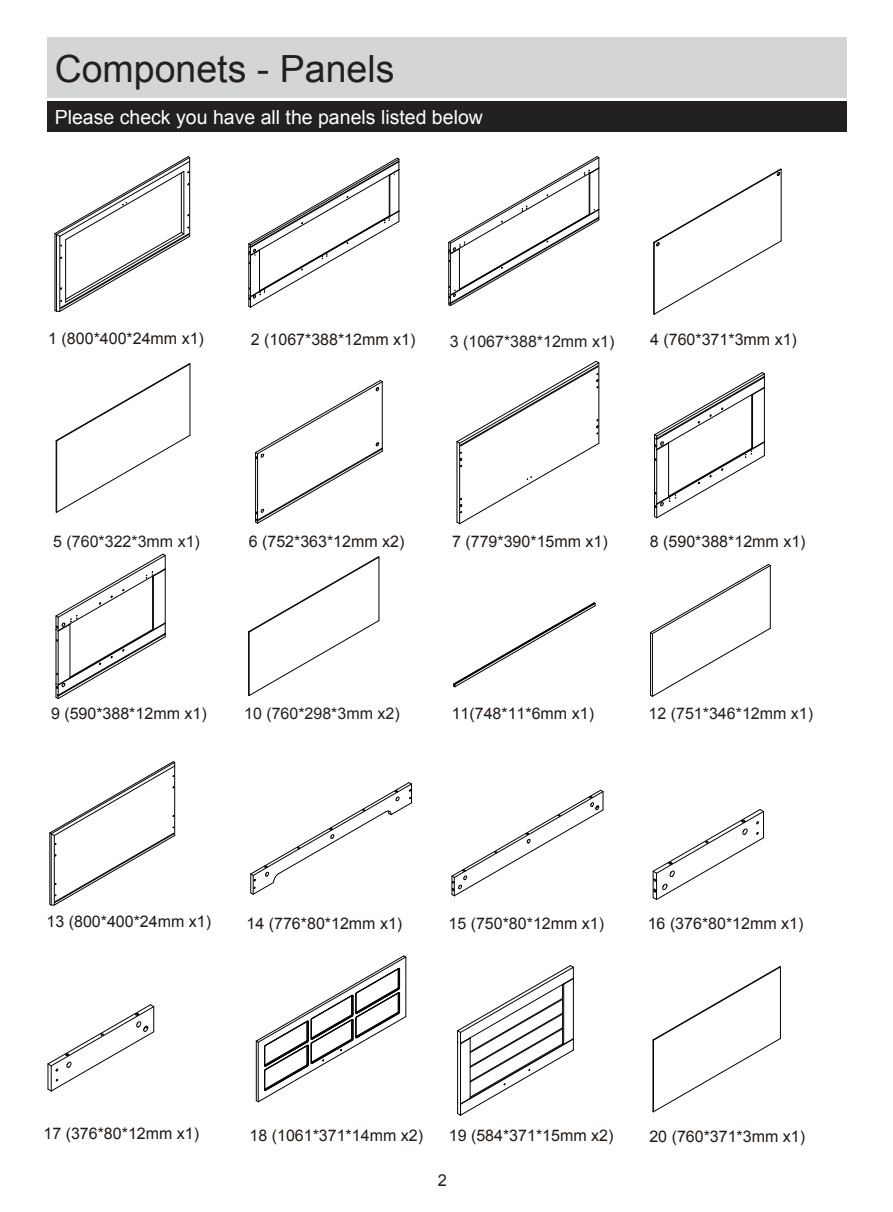
<style>
.page{position:relative;width:893px;height:1212px;background:#fff}
.page>*{position:absolute;margin:0;border:0;box-sizing:border-box;transform-origin:0 0}
.t1{font:37.5px "Arial";color:#231f20}
.t2{font:19.5px "Arial";color:#fff}
.t3{font:16.35px "Arial";color:#231f20}
.t4{font:16.05px "Arial";color:#211915}
.t5{font:16.05px "Arial";color:#231f20}
</style>
<div class="page">
<div style="left:47px;top:101px;width:800px;height:31px;background:#232021"></div>
<div style="left:47px;top:37px;width:800px;height:60px;background:#d3d5d7"></div>
<svg style="left:457px;top:965px;width:117px;height:151px"></svg>
<svg style="left:248px;top:556px;width:132px;height:140px"></svg>
<svg style="left:653px;top:168px;width:129px;height:147px"></svg>
<svg style="left:55px;top:363px;width:136px;height:150px"></svg>
<svg style="left:652px;top:809px;width:112px;height:91px"></svg>
<svg style="left:654px;top:372px;width:111px;height:147px"></svg>
<svg style="left:650px;top:564px;width:121px;height:133px"></svg>
<svg style="left:255px;top:380px;width:128px;height:144px"></svg>
<svg style="left:255px;top:955px;width:152px;height:148px"></svg>
<svg style="left:47px;top:1004px;width:108px;height:88px"></svg>
<svg style="left:448px;top:156px;width:152px;height:151px"></svg>
<hr style="left:598px;top:168px;width:1px;height:41px;background:#030303">
<svg style="left:55px;top:553px;width:111px;height:146px"></svg>
<hr style="left:165px;top:569px;width:1px;height:54px;background:#030303">
<svg style="left:248px;top:157px;width:152px;height:151px"></svg>
<svg style="left:652px;top:966px;width:129px;height:147px"></svg>
<svg style="left:453px;top:602px;width:143px;height:86px"></svg>
<svg style="left:54px;top:156px;width:137px;height:156px"></svg>
<hr style="left:181px;top:173px;width:1px;height:59px;background:#030303">
<svg style="left:49px;top:761px;width:127px;height:145px"></svg>
<svg style="left:451px;top:789px;width:153px;height:108px"></svg>
<svg style="left:250px;top:782px;width:162px;height:113px"></svg>
<svg style="left:456px;top:360px;width:144px;height:165px"></svg>
<h1 class="t1" style="left:55px;top:44px;width:341px">Componets - Panels</h1>
<p class="t2" style="left:55px;top:104px;width:430px">Please check you have all the panels listed below</p>
<p class="t4" style="left:48px;top:328px;width:157px">1 (800*400*24mm x1)</p>
<p class="t4" style="left:251px;top:329px;width:166px">2 (1067*388*12mm x1)</p>
<p class="t5" style="left:450px;top:330px;width:166px">3 (1067*388*12mm x1)</p>
<p class="t4" style="left:650px;top:328px;width:148px">4 (760*371*3mm x1)</p>
<p class="t5" style="left:53px;top:530px;width:148px">5 (760*322*3mm x1)</p>
<p class="t4" style="left:249px;top:531px;width:157px">6 (752*363*12mm x2)</p>
<p class="t4" style="left:452px;top:531px;width:157px">7 (779*390*15mm x1)</p>
<p class="t4" style="left:650px;top:531px;width:157px">8 (590*388*12mm x1)</p>
<p class="t5" style="left:244px;top:702px;width:157px">10 (760*298*3mm x2)</p>
<p class="t4" style="left:452px;top:703px;width:144px">11(748*11*6mm x1)</p>
<p class="t4" style="left:51px;top:703px;width:157px">9 (590*388*12mm x1)</p>
<p class="t5" style="left:649px;top:703px;width:166px">12 (751*346*12mm x1)</p>
<p class="t4" style="left:47px;top:911px;width:166px">13 (800*400*24mm x1)</p>
<p class="t4" style="left:247px;top:913px;width:157px">14 (776*80*12mm x1)</p>
<p class="t4" style="left:448px;top:913px;width:157px">15 (750*80*12mm x1)</p>
<p class="t4" style="left:648px;top:913px;width:157px">16 (376*80*12mm x1)</p>
<p class="t4" style="left:43px;top:1123px;width:157px">17 (376*80*12mm x1)</p>
<p class="t4" style="left:250px;top:1125px;width:175px">18 (1061*371*14mm x2)</p>
<p class="t4" style="left:449px;top:1125px;width:166px">19 (584*371*15mm x2)</p>
<p class="t3" style="left:438px;top:1170px;width:11px">2</p>
<p class="t4" style="left:649px;top:1126px;width:157px">20 (760*371*3mm x1)</p>
</div>
